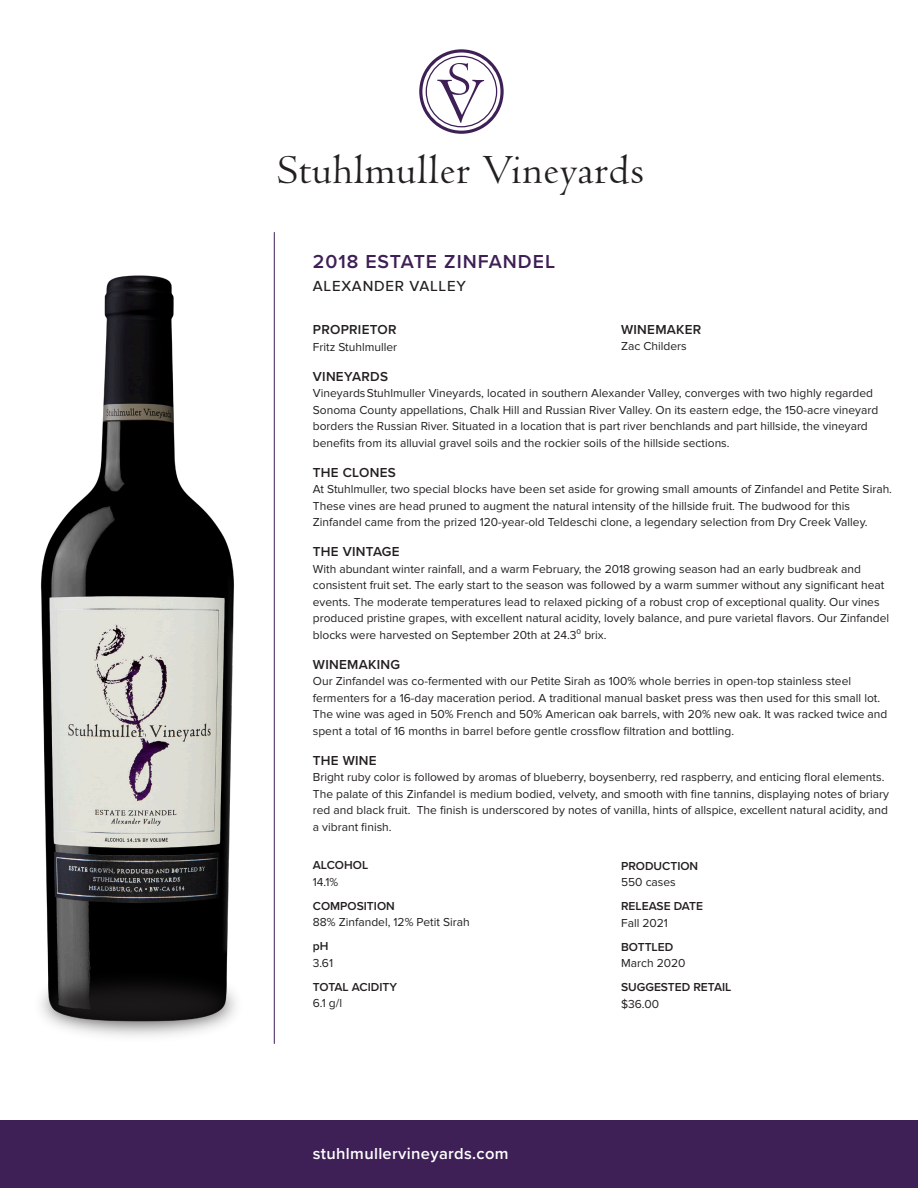
<style>
.page{position:relative;width:918px;height:1188px;background:#fff}
.page>*{position:absolute;margin:0;border:0;box-sizing:border-box;transform-origin:0 0}
.t1{font:42.75px "Centaur";letter-spacing:.025em;color:#231f20}
.t2{font:600 19.5px "Proxima Nova";letter-spacing:.05em;color:#3e1f56}
.t3{font:600 16.5px "Proxima Nova";letter-spacing:.02em;color:#fff}
.t4{font:500 15px "Proxima Nova";letter-spacing:.05em;color:#231f20}
.t5{font:600 13.5px "Proxima Nova";letter-spacing:.02em;color:#231f20}
.t6{font:12px/16.5px "Proxima Nova";color:#231f20}
.t7{font:600 12px "Proxima Nova";color:#231f20}
</style>
<div class="page">
<img style="left:40px;top:275px;width:194px;height:657px">
<img style="left:41px;top:932px;width:233px;height:112px">
<div style="left:0;top:1121px;width:918px;height:67px;background:#3e1f56"></div>
<hr style="left:274px;top:232px;width:1px;height:812px;background:#3e1f56">
<svg style="left:419px;top:49px;width:85px;height:85px"></svg>
<h1 class="t1" style="left:278px;top:147px;width:368px">Stuhlmuller Vineyards</h1>
<h2 class="t2" style="left:313px;top:247px;width:244px">2018 ESTATE ZINFANDEL</h2>
<p class="t4" style="left:313px;top:275px;width:155px">ALEXANDER VALLEY</p>
<p class="t5" style="left:313px;top:320px;width:85px">PROPRIETOR</p>
<p class="t6" style="left:313px;top:339px;width:86px">Fritz Stuhlmuller</p>
<p class="t5" style="left:313px;top:366px;width:77px">VINEYARDS</p>
<p class="t6" style="left:313px;top:385px;width:567px">Vineyards Stuhlmuller Vineyards, located in southern Alexander Valley, converges with two highly regarded Sonoma County appellations, Chalk Hill and Russian River Valley. On its eastern edge, the 150-acre vineyard borders the Russian River. Situated in a location that is part river benchlands and part hillside, the vineyard benefits from its alluvial gravel soils and the rockier soils of the hillside sections.</p>
<p class="t5" style="left:313px;top:462px;width:84px">THE CLONES</p>
<p class="t6" style="left:313px;top:481px;width:581px">At Stuhlmuller, two special blocks have been set aside for growing small amounts of Zinfandel and Petite Sirah.<br>These vines are head pruned to augment the natural intensity of the hillside fruit. The budwood for this<br>Zinfandel came from the prized 120-year-old Teldeschi clone, a legendary selection from Dry Creek Valley.</p>
<p class="t5" style="left:313px;top:542px;width:88px">THE VINTAGE</p>
<p class="t6" style="left:313px;top:561px;width:578px">With abundant winter rainfall, and a warm February, the 2018 growing season had an early budbreak and consistent fruit set. The early start to the season was followed by a warm summer without any significant heat events. The moderate temperatures lead to relaxed picking of a robust crop of exceptional quality. Our vines produced pristine grapes, with excellent natural acidity, lovely balance, and pure varietal flavors. Our Zinfandel blocks were harvested on September 20th at 24.3⁰ brix.</p>
<p class="t5" style="left:313px;top:654px;width:89px">WINEMAKING</p>
<p class="t6" style="left:313px;top:673px;width:576px">Our Zinfandel was co-fermented with our Petite Sirah as 100% whole berries in open-top stainless steel fermenters for a 16-day maceration period. A traditional manual basket press was then used for this small lot.<br>The wine was aged in 50% French and 50% American oak barrels, with 20% new oak. It was racked twice and spent a total of 16 months in barrel before gentle crossflow filtration and bottling.</p>
<p class="t5" style="left:313px;top:750px;width:65px">THE WINE</p>
<p class="t6" style="left:313px;top:769px;width:578px">Bright ruby color is followed by aromas of blueberry, boysenberry, red raspberry, and enticing floral elements.<br>The palate of this Zinfandel is medium bodied, velvety, and smooth with fine tannins, displaying notes of briary red and black fruit. The finish is underscored by notes of vanilla, hints of allspice, excellent natural acidity, and a vibrant finish.</p>
<p class="t7" style="left:313px;top:856px;width:57px">ALCOHOL</p>
<p class="t6" style="left:313px;top:874px;width:27px">14.1%</p>
<p class="t7" style="left:313px;top:897px;width:83px">COMPOSITION</p>
<p class="t6" style="left:313px;top:914px;width:158px">88% Zinfandel, 12% Petit Sirah</p>
<p class="t7" style="left:313px;top:937px;width:17px">pH</p>
<p class="t6" style="left:313px;top:955px;width:22px">3.61</p>
<p class="t7" style="left:313px;top:978px;width:86px">TOTAL ACIDITY</p>
<p class="t6" style="left:313px;top:995px;width:31px">6.1 g/l</p>
<p class="t5" style="left:621px;top:319px;width:82px">WINEMAKER</p>
<p class="t6" style="left:621px;top:338px;width:67px">Zac Childers</p>
<p class="t7" style="left:621px;top:857px;width:79px">PRODUCTION</p>
<p class="t6" style="left:621px;top:874px;width:56px">550 cases</p>
<p class="t7" style="left:621px;top:897px;width:83px">RELEASE DATE</p>
<p class="t6" style="left:621px;top:915px;width:48px">Fall 2021</p>
<p class="t7" style="left:621px;top:938px;width:54px">BOTTLED</p>
<p class="t6" style="left:621px;top:955px;width:66px">March 2020</p>
<p class="t7" style="left:621px;top:978px;width:112px">SUGGESTED RETAIL</p>
<p class="t6" style="left:621px;top:996px;width:39px">$36.00</p>
<h3 class="t3" style="left:313px;top:1141px;width:197px">stuhlmullervineyards.com</h3>
</div>
